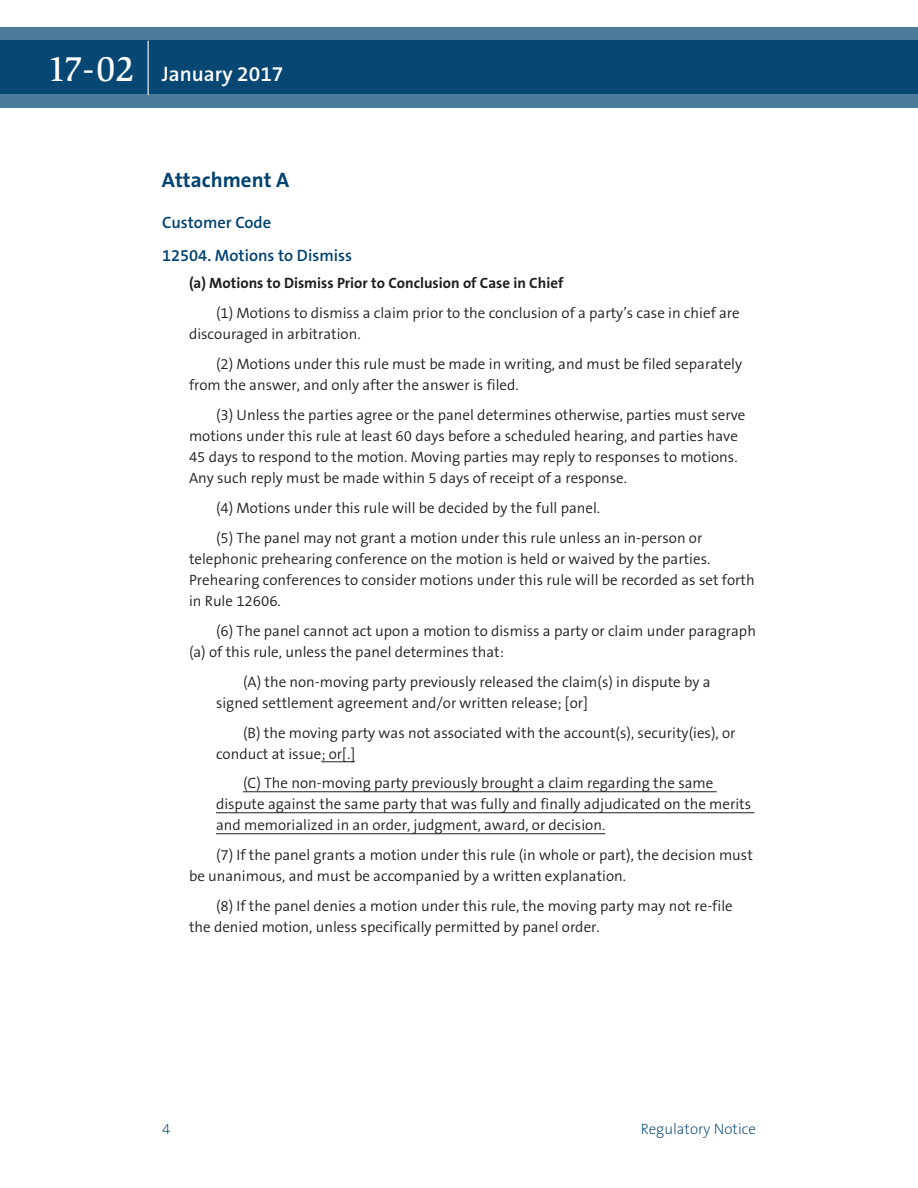
<style>
.page{position:relative;width:918px;height:1188px;background:#fff}
.page>*{position:absolute;margin:0;border:0;box-sizing:border-box;transform-origin:0 0}
.t1{font:600 21px "The Sans B6";color:#fff}
.t2{font:700 21px "The Sans B7";color:#004270}
.t3{font:600 16.5px/32.5px "The Sans B6";color:#004270}
.t4{font:300 15px/21px "The Sans B4";color:#231f20}
.t5{font:700 15px "The Sans B7";color:#231f20}
.t6{font:200 15px "The Sans B2";color:#004270}
.s1{font-family:"Slimbach LT";font-weight:500;font-size:36px}
</style>
<div class="page">
<hr style="left:321px;top:761px;width:34px;height:1px;background:#231f20">
<hr style="left:243px;top:791px;width:474px;height:1px;background:#231f20">
<hr style="left:216px;top:812px;width:538px;height:1px;background:#231f20">
<hr style="left:216px;top:833px;width:389px;height:1px;background:#231f20">
<svg style="left:0;top:27px;width:918px;height:81px;background:#1e5881"></svg>
<hr style="left:148px;top:41px;width:1px;height:54px;background:#fff">
<h1 class="t1" style="left:47px;top:63px;width:238px"><span class="s1">17-02</span> January 2017</h1>
<h1 class="t2" style="left:162px;top:169px;width:129px">Attachment A</h1>
<p class="t3" style="left:162px;top:207px;width:191px">Customer Code<br>12504. Motions to Dismiss</p>
<p class="t5" style="left:189px;top:275px;width:376px">(a) Motions to Dismiss Prior to Conclusion of Case in Chief</p>
<p class="t4" style="left:189px;top:303px;width:552px;text-indent:27px">(1) Motions to dismiss a claim prior to the conclusion of a party’s case in chief are discouraged in arbitration.</p>
<p class="t4" style="left:189px;top:354px;width:555px;text-indent:27px">(2) Motions under this rule must be made in writing, and must be filed separately from the answer, and only after the answer is filed.</p>
<p class="t4" style="left:189px;top:405px;width:558px;text-indent:27px">(3) Unless the parties agree or the panel determines otherwise, parties must serve motions under this rule at least 60 days before a scheduled hearing, and parties have 45 days to respond to the motion. Moving parties may reply to responses to motions.<br>Any such reply must be made within 5 days of receipt of a response.</p>
<p class="t4" style="left:216px;top:493px;width:488px;line-height:30px">(4) Motions under this rule will be decided by the full panel.<br>(5) The panel may not grant a motion under this rule unless an in-person or</p>
<p class="t4" style="left:189px;top:548px;width:567px">telephonic prehearing conference on the motion is held or waived by the parties.<br>Prehearing conferences to consider motions under this rule will be recorded as set forth in Rule 12606.</p>
<p class="t4" style="left:189px;top:620px;width:569px;text-indent:27px">(6) The panel cannot act upon a motion to dismiss a party or claim under paragraph (a) of this rule, unless the panel determines that:</p>
<p class="t4" style="left:216px;top:671px;width:496px;text-indent:27px">(A) the non-moving party previously released the claim(s) in dispute by a signed settlement agreement and/or written release; [or]</p>
<p class="t4" style="left:216px;top:722px;width:521px;text-indent:27px">(B) the moving party was not associated with the account(s), security(ies), or conduct at issue; or[.]</p>
<p class="t4" style="left:216px;top:773px;width:537px;text-indent:27px">(C) The non-moving party previously brought a claim regarding the same dispute against the same party that was fully and finally adjudicated on the merits and memorialized in an order, judgment, award, or decision.</p>
<p class="t4" style="left:189px;top:845px;width:565px;text-indent:27px">(7) If the panel grants a motion under this rule (in whole or part), the decision must be unanimous, and must be accompanied by a written explanation.</p>
<p class="t4" style="left:189px;top:896px;width:545px;text-indent:27px">(8) If the panel denies a motion under this rule, the moving party may not re-file the denied motion, unless specifically permitted by panel order.</p>
<p class="t6" style="left:162px;top:1121px;width:10px">4</p>
<p class="t6" style="left:641px;top:1121px;width:117px">Regulatory Notice</p>
</div>
